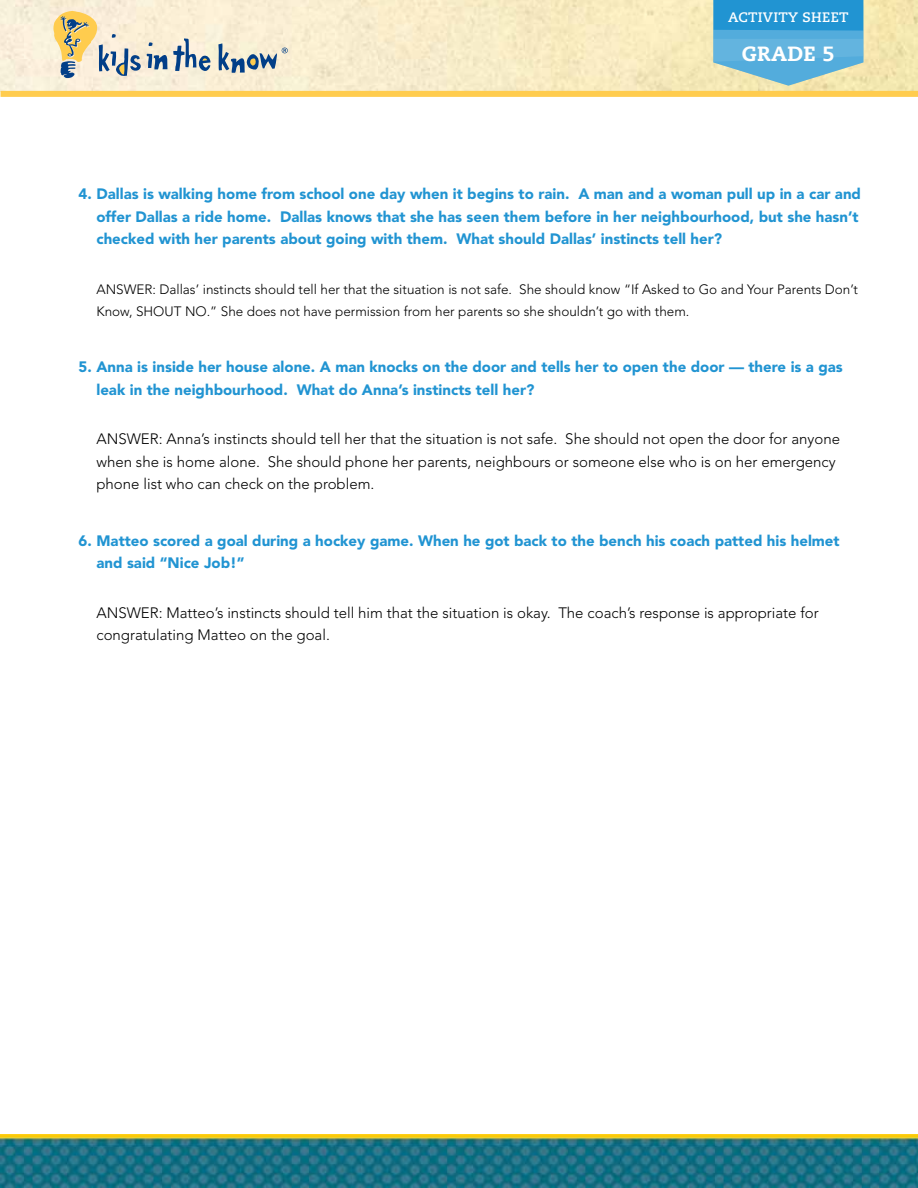
<style>
.page{position:relative;width:918px;height:1188px;background:#fff}
.page>*{position:absolute;margin:0;border:0;box-sizing:border-box;transform-origin:0 0}
.t1{font:800 20.55px "Caecilia";letter-spacing:.02em;color:#fff}
.t2{font:900 15px/22.5px "Avenir";color:#2194d2}
.t3{font:300 15px/22.5px "Avenir";color:#000}
.t4{font:700 13.65px "Caecilia";letter-spacing:.02em;color:#fff}
.t5{font:300 13.5px/22.5px "Avenir";color:#000}
</style>
<div class="page">
<img style="left:0;top:1134px;width:917px;height:54px">
<img style="left:0;top:0;width:917px;height:91px">
<div style="left:1px;top:91px;width:917px;height:6px;background:#ffcc4e"></div>
<svg style="left:53px;top:10px;width:88px;height:68px;background:#d8cdaf"></svg>
<svg style="left:147px;top:38px;width:64px;height:34px;background:#b6bec2"></svg>
<svg style="left:218px;top:43px;width:70px;height:30px;background:#b5bdbc"></svg>
<svg style="left:713px;top:0;width:150px;height:86px;background:#5cadd3"></svg>
<p class="t4" style="left:728px;top:9px;width:122px">ACTIVITY SHEET</p>
<h1 class="t1" style="left:742px;top:41px;width:94px">GRADE 5</h1>
<p class="t2" style="left:96px;top:183px;width:766px;text-indent:-18px">4. Dallas is walking home from school one day when it begins to rain. A man and a woman pull up in a car and offer Dallas a ride home. Dallas knows that she has seen them before in her neighbourhood, but she hasn’t checked with her parents about going with them. What should Dallas’ instincts tell her?</p>
<p class="t5" style="left:96px;top:278px;width:763px">ANSWER: Dallas’ instincts should tell her that the situation is not safe. She should know “If Asked to Go and Your Parents Don’t<br>Know, SHOUT NO.” She does not have permission from her parents so she shouldn’t go with them.</p>
<p class="t2" style="left:96px;top:356px;width:748px;text-indent:-18px">5. Anna is inside her house alone. A man knocks on the door and tells her to open the door — there is a gas leak in the neighbourhood. What do Anna’s instincts tell her?</p>
<p class="t3" style="left:96px;top:428px;width:745px">ANSWER: Anna’s instincts should tell her that the situation is not safe. She should not open the door for anyone when she is home alone. She should phone her parents, neighbours or someone else who is on her emergency phone list who can check on the problem.</p>
<p class="t2" style="left:96px;top:529px;width:745px;text-indent:-18px">6. Matteo scored a goal during a hockey game. When he got back to the bench his coach patted his helmet and said “Nice Job!”</p>
<p class="t3" style="left:96px;top:601px;width:724px">ANSWER: Matteo’s instincts should tell him that the situation is okay. The coach’s response is appropriate for congratulating Matteo on the goal.</p>
</div>
